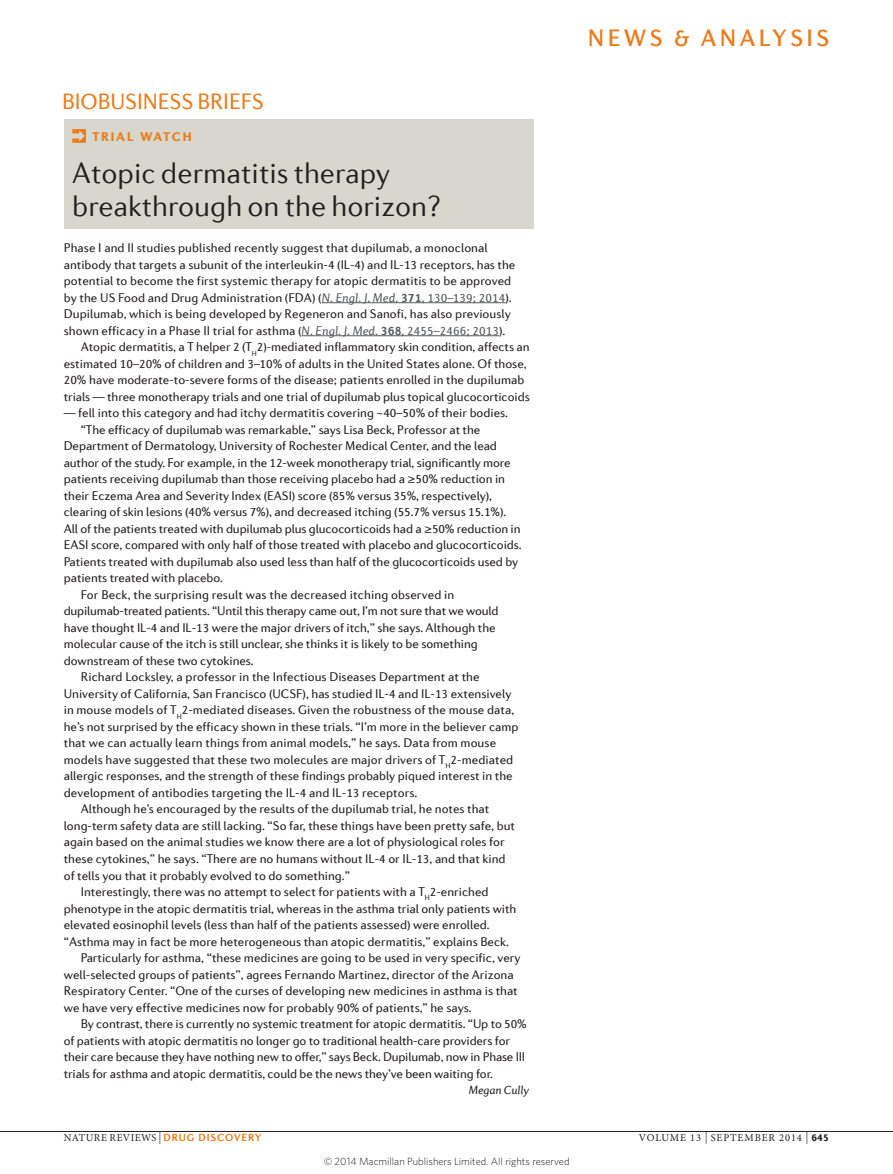
<style>
.page{position:relative;width:893px;height:1174px;background:#fff}
.page>*{position:absolute;margin:0;border:0;box-sizing:border-box;transform-origin:0 0}
.title-small{font:300 30px/33px "Diverda Sans Com";color:#231f20}
.t1{font:500 24px "Diverda Sans Com";letter-spacing:.14em;color:#ea7c1d}
.t2{font:22.5px "Diverda Sans Com Regular 2";letter-spacing:-.005em;color:#ea7c1d}
.bodyboldindent{font:12.75px/16.5px "Diverda Sans Com Regular 2";color:#231f20}
.bodyboldfirst{font:12.75px/16.5px "Diverda Sans Com Regular 2";letter-spacing:.005em;color:#231f20}
.bodyboldindent-2{font:12.75px "Diverda Sans Com";color:#231f20}
.ministrap{font:900 12.75px "Diverda Sans Com";letter-spacing:.14em;color:#ea7c1d}
.author{font:italic 12px "Diverda Sans Com";letter-spacing:-.005em;color:#231f20}
.t3{font:300 10.5px "Whitney";color:#1d1d1b}
.t4{font:10.5px "Minion Pro";letter-spacing:.04em;color:#231f20}
.t5{font:10.5px "Minion Pro";letter-spacing:.07em;color:#231f20}
.s1{font-family:"Diverda Sans Com";font-style:italic;color:#57585a}
.s2{font-family:"Diverda Sans Com";font-weight:700;color:#57585a}
.s3{color:#57585a}
.s4{font-family:"Diverda Sans Com"}
.s5{font-size:12px}
.s6{font-family:"Diverda Sans Com";font-weight:700;color:#ea7c1d}
.s7{font-family:"Diverda Sans Com";font-weight:900}
</style>
<div class="page">
<hr style="left:0;top:1131px;width:893px;height:1px;background:#231f20">
<div style="left:64px;top:119px;width:469px;height:110px;background:#d7d7cd"></div>
<svg style="left:72px;top:129px;width:14px;height:14px"></svg>
<hr style="left:322px;top:302px;width:183px;height:1px;background:#57585a">
<hr style="left:302px;top:335px;width:197px;height:1px;background:#57585a">
<h3 class="t2" style="left:62px;top:89px;width:203px">BIOBUSINESS BRIEFS</h3>
<p class="ministrap" style="left:92px;top:129px;width:101px">TRIAL WATCH</p>
<p class="title-small" style="left:72px;top:156px;width:370px">Atopic dermatitis therapy breakthrough on the horizon?</p>
<p class="bodyboldfirst" style="left:64px;top:240px;width:453px">Phase I and II studies published recently suggest that dupilumab, a monoclonal antibody that targets a subunit of the interleukin‑4 (IL‑4) and IL‑13 receptors, has the potential to become the first systemic therapy for atopic dermatitis to be approved by the US Food and Drug Administration (FDA) (<span class="s1">N. Engl. J. Med.</span> <span class="s2">371</span><span class="s3">, 130–139; 2014</span>).<br>Dupilumab, which is being developed by Regeneron and Sanofi, has also previously <span class="s4">shown efficacy in a Phase II trial for asthma (</span><span class="s1">N. Engl. J. Med</span><span class="s3">.</span> <span class="s2">368</span><span class="s3">, 2455–2466; 2013</span>).</p>
<p class="bodyboldindent" style="left:64px;top:339px;width:467px;text-indent:17px">Atopic dermatitis, a T helper 2 (T<sub>H</sub>2)-mediated inflammatory skin condition, affects an estimated 10–20% of children and 3–10% of adults in the United States alone. Of those, 20% have moderate-to-severe forms of the disease; patients enrolled in the dupilumab trials — three monotherapy trials and one trial of dupilumab plus topical glucocorticoids</p>
<p class="bodyboldindent-2" style="left:64px;top:406px;width:446px">— fell into this category and had itchy dermatitis covering ~40–50% of their bodies.</p>
<p class="bodyboldindent" style="left:64px;top:421px;width:459px;text-indent:17px">“The efficacy of dupilumab was remarkable,” says Lisa Beck, Professor at the Department of Dermatology, University of Rochester Medical Center, and the lead author of the study. For example, in the 12‑week monotherapy trial, significantly more <span class="s4">patients receiving dupilumab than those receiving placebo had a ≥50% reduction in </span>their Eczema Area and Severity Index (EASI) score (85% versus 35%, respectively), clearing of skin lesions (40% versus 7%), and decreased itching (55.7% versus 15.1%).<br><span class="s4">All of the patients treated with dupilumab plus glucocorticoids had a ≥50% reduction in </span>EASI score, compared with only half of those treated with placebo and glucocorticoids.<br>Patients treated with dupilumab also used less than half of the glucocorticoids used by patients treated with placebo.</p>
<p class="bodyboldindent" style="left:64px;top:586px;width:436px;text-indent:17px">For Beck, the surprising result was the decreased itching observed in dupilumab-treated patients. “Until this therapy came out, I’m not sure that we would have thought IL‑4 and IL‑13 were the major drivers of itch,” she says. Although the molecular cause of the itch is still unclear, she thinks it is likely to be something downstream of these two cytokines.</p>
<p class="bodyboldindent" style="left:64px;top:669px;width:456px;text-indent:17px">Richard Locksley, a professor in the Infectious Diseases Department at the University of California, San Francisco (UCSF), has studied IL‑4 and IL‑13 extensively in mouse models of T<sub>H</sub>2‑mediated diseases. Given the robustness of the mouse data, he’s not surprised by the efficacy shown in these trials. “I’m more in the believer camp that we can actually learn things from animal models,” he says. Data from mouse models have suggested that these two molecules are major drivers of T<sub>H</sub>2‑mediated allergic responses, and the strength of these findings probably piqued interest in the development of antibodies targeting the IL‑4 and IL‑13 receptors.</p>
<p class="bodyboldindent" style="left:64px;top:801px;width:453px;text-indent:17px">Although he’s encouraged by the results of the dupilumab trial, he notes that long-term safety data are still lacking. “So far, these things have been pretty safe, but again based on the animal studies we know there are a lot of physiological roles for these cytokines,” he says. “There are no humans without IL‑4 or IL‑13, and that kind of tells you that it probably evolved to do something.”</p>
<p class="bodyboldindent" style="left:64px;top:883px;width:454px;text-indent:17px">Interestingly, there was no attempt to select for patients with a T<sub>H</sub>2‑enriched phenotype in the atopic dermatitis trial, whereas in the asthma trial only patients with elevated eosinophil levels (less than half of the patients assessed) were enrolled. <span class="s4">“Asthma may in fact be more heterogeneous than atopic dermatitis,” explains Beck.</span></p>
<p class="bodyboldindent" style="left:64px;top:949px;width:458px;text-indent:17px">Particularly for asthma, “these medicines are going to be used in very specific, very well-selected groups of patients”, agrees Fernando Martinez, director of the Arizona Respiratory Center. “One of the curses of developing new medicines in asthma is that <span class="s4">we have very effective medicines now for probably 90% of patients,” he says.</span></p>
<p class="bodyboldindent" style="left:64px;top:1015px;width:465px;text-indent:17px">By contrast, there is currently no systemic treatment for atopic dermatitis. “Up to 50% of patients with atopic dermatitis no longer go to traditional health-care providers for <span class="s4">their care because they have nothing new to offer,” says Beck. Dupilumab, now in Phase III trials for asthma and atopic dermatitis, could be the news they’ve been waiting for.</span></p>
<p class="author" style="left:469px;top:1083px;width:62px">Megan Cully</p>
<h2 class="t1" style="left:588px;top:24px;width:243px">NEWS &amp; ANALYSIS</h2>
<p class="t4" style="left:64px;top:1130px;width:199px">NATURE REVIEWS <span class="s5">|</span> <span class="s6">DRUG DISCOVERY</span></p>
<p class="t5" style="left:639px;top:1130px;width:192px">VOLUME 13 <span class="s5">|</span> SEPTEMBER 2014 <span class="s5">|</span> <span class="s7">645</span></p>
<p class="t3" style="left:324px;top:1154px;width:247px">© 2014 Macmillan Publishers Limited. All rights reserved</p>
</div>
